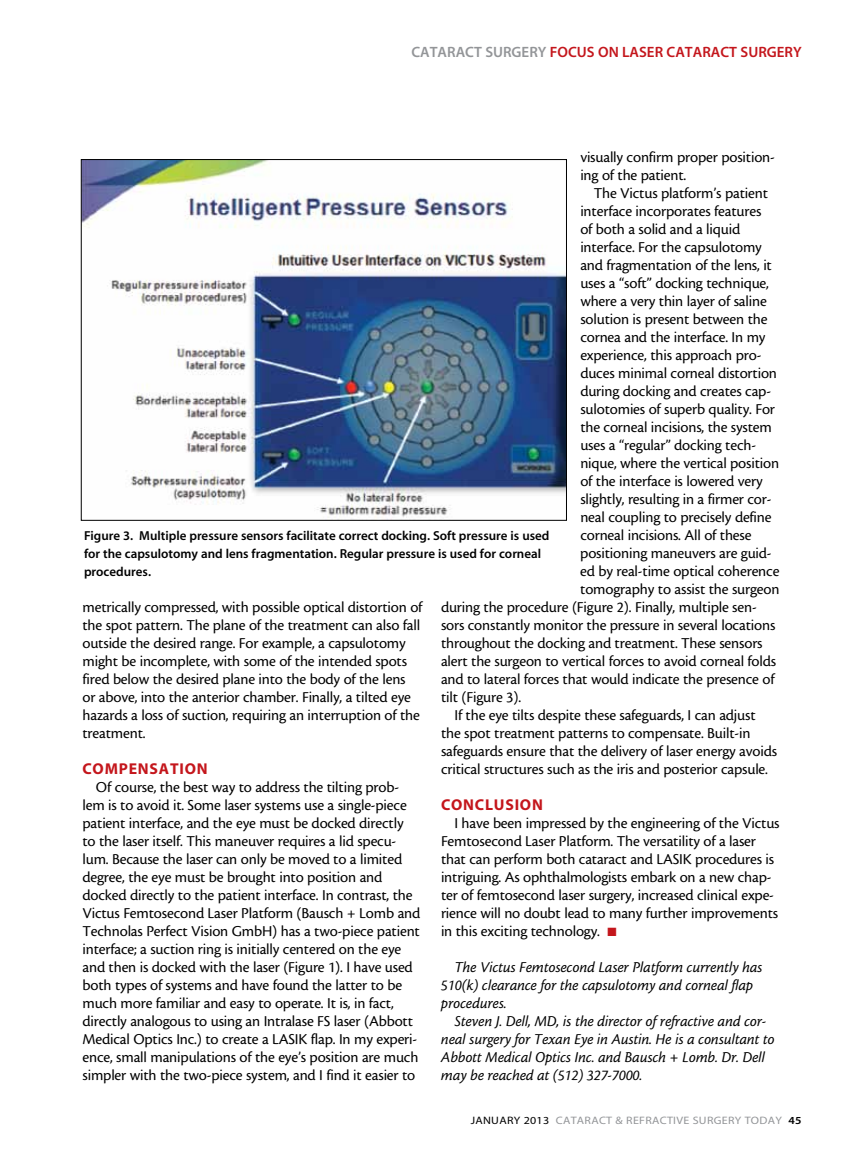
<style>
.page{position:relative;width:864px;height:1161px;background:#fff}
.page>*{position:absolute;margin:0;border:0;box-sizing:border-box;transform-origin:0 0}
.t1{font:15.75px/18px "Cronos MM 408 10";letter-spacing:-.01em;color:#000}
.t2{font:15.75px/18px "Cronos MM It 408 10";letter-spacing:-.005em;color:#000}
.t3{font:15.75px "Myriad MM 700 600";letter-spacing:.05em;color:#c4161c}
.t4{font:15px "Myriad MM 565 600";color:#c4161c}
.t5{font:15px "Myriad MM 565 600";color:#939598}
.t6{font:13.05px/18px "Myriad MM 565 600";color:#000}
.t7{font:10.8px "Myriad MM 400 600";letter-spacing:.025em;color:#939598;scale:1.11 1}
.s1{color:#c4161c}
.s2{color:#000}
.s3{font-family:"Myriad MM 565 600";color:#000}
</style>
<div class="page">
<img style="left:83px;top:161px;width:482px;height:357px">
<p class="t5" style="left:411px;top:45px;width:167px">CATARACT SURGERY <span class="s1">focus</span></p>
<p class="t4" style="left:598px;top:45px;width:41px">on Laser</p>
<p class="t4" style="left:667px;top:45px;width:19px">Cataract</p>
<p class="t4" style="left:741px;top:45px;width:18px">Surgery</p>
<p class="t1" style="left:580px;top:148px;width:196px">visually confirm proper position&shy;ing of the patient.</p>
<p class="t1" style="left:594px;top:184px;width:176px">The Victus platform’s patient</p>
<p class="t1" style="left:580px;top:202px;width:183px">interface incorporates features</p>
<p class="t1" style="left:580px;top:220px;width:161px">of both a solid and a liquid</p>
<p class="t1" style="left:580px;top:238px;width:183px">interface. For the capsulotomy</p>
<p class="t1" style="left:580px;top:256px;width:193px">and fragmentation of the lens, it</p>
<p class="t1" style="left:580px;top:274px;width:190px">uses a “soft” docking technique,</p>
<p class="t1" style="left:580px;top:292px;width:188px">where a very thin layer of saline</p>
<p class="t1" style="left:580px;top:310px;width:189px">solution is present between the</p>
<p class="t1" style="left:580px;top:328px;width:187px">cornea and the interface. In my</p>
<p class="t1" style="left:580px;top:346px;width:183px">experience, this approach pro-</p>
<p class="t1" style="left:580px;top:364px;width:198px">duces minimal corneal distortion</p>
<p class="t1" style="left:580px;top:382px;width:192px">during docking and creates cap-</p>
<p class="t1" style="left:580px;top:401px;width:196px">sulotomies of superb quality. For</p>
<p class="t1" style="left:580px;top:419px;width:193px">the corneal incisions, the system</p>
<p class="t1" style="left:580px;top:437px;width:177px">uses a “regular” docking tech-</p>
<p class="t1" style="left:580px;top:455px;width:200px">nique, where the vertical position</p>
<p class="t1" style="left:580px;top:473px;width:184px">of the interface is lowered very</p>
<p class="t1" style="left:580px;top:491px;width:193px">slightly, resulting in a firmer cor-</p>
<p class="t1" style="left:580px;top:509px;width:193px">neal coupling to precisely define</p>
<p class="t1" style="left:580px;top:527px;width:173px">corneal incisions. All of these</p>
<p class="t1" style="left:580px;top:545px;width:193px">positioning maneuvers are guid-</p>
<p class="t1" style="left:580px;top:563px;width:201px">ed by real-time optical coherence</p>
<p class="t1" style="left:580px;top:581px;width:201px">tomography to assist the surgeon</p>
<p class="t1" style="left:441px;top:599px;width:317px">during the procedure (Figure 2). Finally, multiple sen-</p>
<p class="t1" style="left:441px;top:617px;width:336px">sors constantly monitor the pressure in several locations</p>
<p class="t1" style="left:441px;top:635px;width:323px">throughout the docking and treatment. These sensors</p>
<p class="t1" style="left:441px;top:653px;width:337px">alert the surgeon to vertical forces to avoid corneal folds</p>
<p class="t1" style="left:441px;top:671px;width:335px">and to lateral forces that would indicate the presence of</p>
<p class="t1" style="left:441px;top:689px;width:82px">tilt (Figure 3).</p>
<p class="t1" style="left:454px;top:707px;width:303px">If the eye tilts despite these safeguards, I can adjust</p>
<p class="t1" style="left:441px;top:725px;width:311px">the spot treatment patterns to compensate. Built-in</p>
<p class="t1" style="left:441px;top:743px;width:338px">safeguards ensure that the delivery of laser energy avoids</p>
<p class="t1" style="left:441px;top:761px;width:329px">critical structures such as the iris and posterior capsule.</p>
<p class="t3" style="left:441px;top:797px;width:103px">CONCLUSION</p>
<p class="t1" style="left:441px;top:815px;width:340px;text-indent:13px">I have been impressed by the engineering of the Victus Femtosecond Laser Platform. The versatility of a laser that can perform both cataract and LASIK procedures is intriguing. As ophthalmologists embark on a new chap&shy;ter of femtosecond laser surgery, increased clinical expe&shy;rience will no doubt lead to many further improvements in this exciting technology. <span class="s1">■</span></p>
<p class="t2" style="left:441px;top:958px;width:323px;text-indent:13px">The Victus Femtosecond Laser Platform currently has<br>510(k) clearance for the capsulotomy and corneal flap procedures.</p>
<p class="t2" style="left:441px;top:1012px;width:335px;text-indent:13px">Steven J. Dell, MD, is the director of refractive and cor&shy;neal surgery for Texan Eye in Austin. He is a consultant to Abbott Medical Optics Inc. and Bausch + Lomb. Dr. Dell may be reached at (512) 327-7000.</p>
<p class="t6" style="left:84px;top:527px;width:467px">Figure 3. Multiple pressure sensors facilitate correct docking. Soft pressure is used for the capsulotomy and lens fragmentation. Regular pressure is used for corneal procedures.</p>
<p class="t1" style="left:82px;top:598px;width:341px">metrically compressed, with possible optical distortion of the spot pattern. The plane of the treatment can also fall outside the desired range. For example, a capsulotomy might be incomplete, with some of the intended spots fired below the desired plane into the body of the lens or above, into the anterior chamber. Finally, a tilted eye hazards a loss of suction, requiring an interruption of the treatment.</p>
<p class="t3" style="left:82px;top:761px;width:127px">COMPENSATION</p>
<p class="t1" style="left:82px;top:778px;width:339px;text-indent:13px">Of course, the best way to address the tilting prob&shy;lem is to avoid it. Some laser systems use a single-piece patient interface, and the eye must be docked directly to the laser itself. This maneuver requires a lid specu&shy;lum. Because the laser can only be moved to a limited degree, the eye must be brought into position and docked directly to the patient interface. In contrast, the Victus Femtosecond Laser Platform (Bausch + Lomb and Technolas Perfect Vision GmbH) has a two-piece patient interface; a suction ring is initially centered on the eye and then is docked with the laser (Figure 1). I have used both types of systems and have found the latter to be much more familiar and easy to operate. It is, in fact, directly analogous to using an Intralase FS laser (Abbott Medical Optics Inc.) to create a LASIK flap. In my experi&shy;ence, small manipulations of the eye’s position are much simpler with the two-piece system, and I find it easier to</p>
<p class="t7" style="left:471px;top:1115px;width:300px"><span class="s2">JANUARY 2013</span> CATARACT &amp; REFRACTIVE SURGERY TODAY <span class="s3">45</span></p>
</div>
